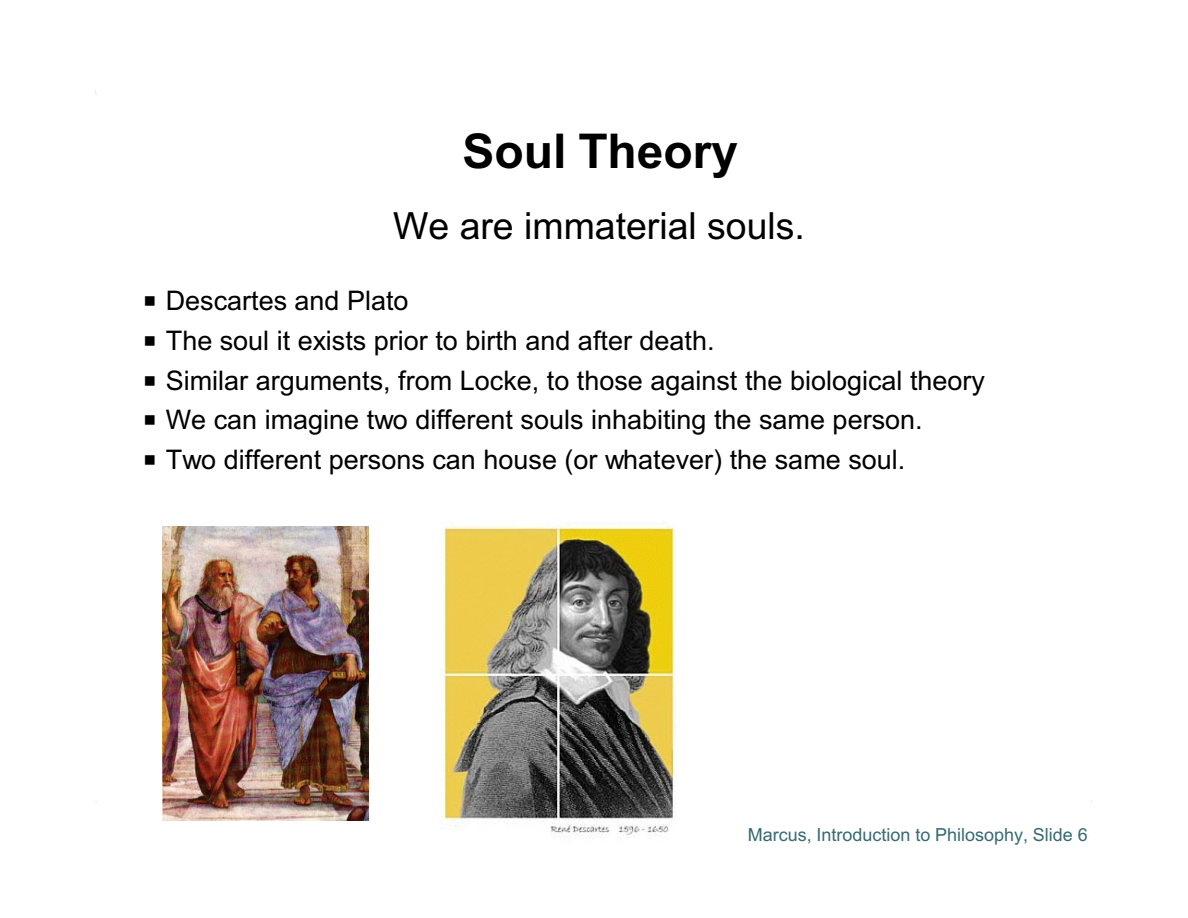
<style>
.page{position:relative;width:1188px;height:918px;background:#fff}
.page>*{position:absolute;margin:0;border:0;box-sizing:border-box;transform-origin:0 0}
.t1{font:700 48px "Arial";color:#000}
.t2{font:37.5px "Arial";color:#000}
.t3{font:27px/39.9px "Arial";color:#000}
.t4{font:18px "Arial";color:#366973}
</style>
<div class="page">
<img style="left:440px;top:522px;width:236px;height:316px">
<img style="left:162px;top:526px;width:206px;height:295px">
<h1 class="t1" style="left:462px;top:134px;width:277px">Soul Theory</h1>
<h2 class="t2" style="left:393px;top:212px;width:413px">We are immaterial souls.</h2>
<p class="t3" style="left:166px;top:283px;width:821px">Descartes and Plato<br>The soul it exists prior to birth and after death.<br>Similar arguments, from Locke, to those against the biological theory We can imagine two different souls inhabiting the same person.<br>Two different persons can house (or whatever) the same soul.</p>
<p class="t4" style="left:748px;top:828px;width:341px">Marcus, Introduction to Philosophy, Slide 6</p>
</div>
